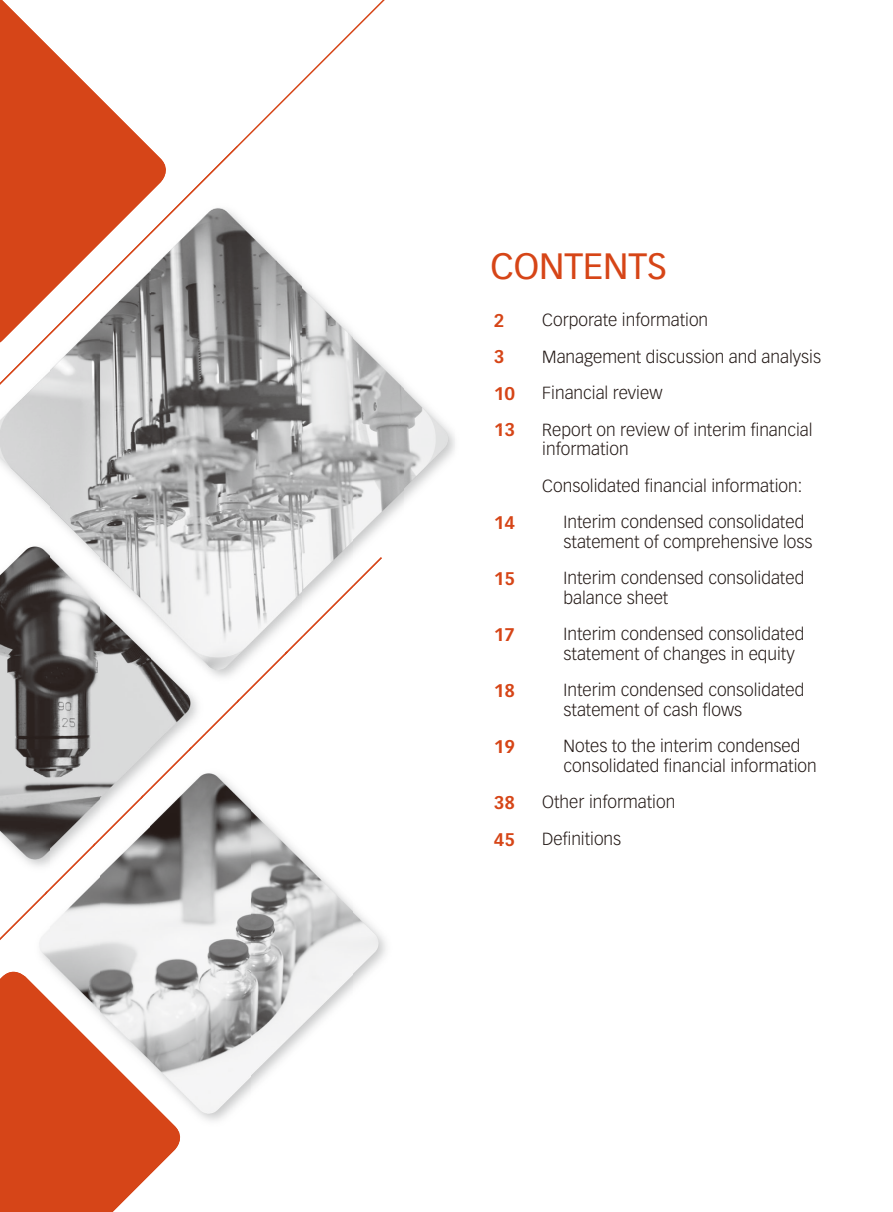
<style>
.page{position:relative;width:893px;height:1212px;background:#fff}
.page>*{position:absolute;margin:0;border:0;box-sizing:border-box;transform-origin:0 0}
.t1{font:36px "Vectora LT Std";color:#d64517}
.t2{font:700 18px/36.5px "Vectora LT Std";color:#d64517}
.t3{font:300 17.25px/36.5px "Vectora LT Std";color:#231916}
</style>
<div class="page">
<img style="left:151px;top:146px;width:151px;height:555px">
<img style="left:100px;top:387px;width:51px;height:585px">
<img style="left:302px;top:284px;width:51px;height:273px">
<img style="left:49px;top:387px;width:51px;height:585px">
<img style="left:353px;top:334px;width:51px;height:219px">
<img style="left:0;top:387px;width:49px;height:585px">
<img style="left:404px;top:385px;width:51px;height:117px">
<img style="left:150px;top:792px;width:102px;height:329px">
<img style="left:252px;top:807px;width:101px;height:281px">
<img style="left:353px;top:907px;width:33px;height:80px">
<img style="left:0;top:972px;width:187px;height:240px">
<img style="left:0;top:0;width:147px;height:145px">
<img style="left:0;top:145px;width:238px;height:242px">
<img style="left:286px;top:557px;width:96px;height:96px">
<img style="left:238px;top:604px;width:49px;height:98px">
<img style="left:190px;top:653px;width:48px;height:145px">
<img style="left:286px;top:653px;width:16px;height:49px">
<img style="left:142px;top:701px;width:48px;height:145px">
<img style="left:94px;top:749px;width:48px;height:145px">
<img style="left:45px;top:797px;width:49px;height:145px">
<img style="left:0;top:845px;width:46px;height:97px">
<h1 class="t1" style="left:490px;top:249px;width:178px">CONTENTS</h1>
<p class="t3" style="left:542px;top:303px;width:280px">Corporate information<br>Management discussion and analysis<br>Financial review<br>Report on review of interim financial</p>
<p class="t3" style="left:542px;top:432px;width:88px">information</p>
<p class="t3" style="left:542px;top:468px;width:261px">Consolidated financial information:</p>
<p class="t3" style="left:564px;top:505px;width:242px">Interim condensed consolidated</p>
<p class="t3" style="left:564px;top:524px;width:250px">statement of comprehensive loss<br>Interim condensed consolidated</p>
<p class="t3" style="left:564px;top:581px;width:242px">balance sheet<br>Interim condensed consolidated</p>
<p class="t3" style="left:564px;top:637px;width:242px">statement of changes in equity<br>Interim condensed consolidated</p>
<p class="t3" style="left:564px;top:693px;width:238px">statement of cash flows<br>Notes to the interim condensed</p>
<p class="t3" style="left:542px;top:749px;width:276px;text-indent:21px">consolidated financial information<br>Other information<br>Definitions</p>
<p class="t2" style="left:494px;top:303px;width:23px">2<br>3<br>10<br>13</p>
<p class="t2" style="left:494px;top:505px;width:23px">14</p>
<p class="t2" style="left:494px;top:561px;width:23px">15</p>
<p class="t2" style="left:494px;top:617px;width:23px">17</p>
<p class="t2" style="left:494px;top:673px;width:23px">18</p>
<p class="t2" style="left:494px;top:729px;width:23px">19</p>
<p class="t2" style="left:494px;top:785px;width:23px">38<br>45</p>
</div>
